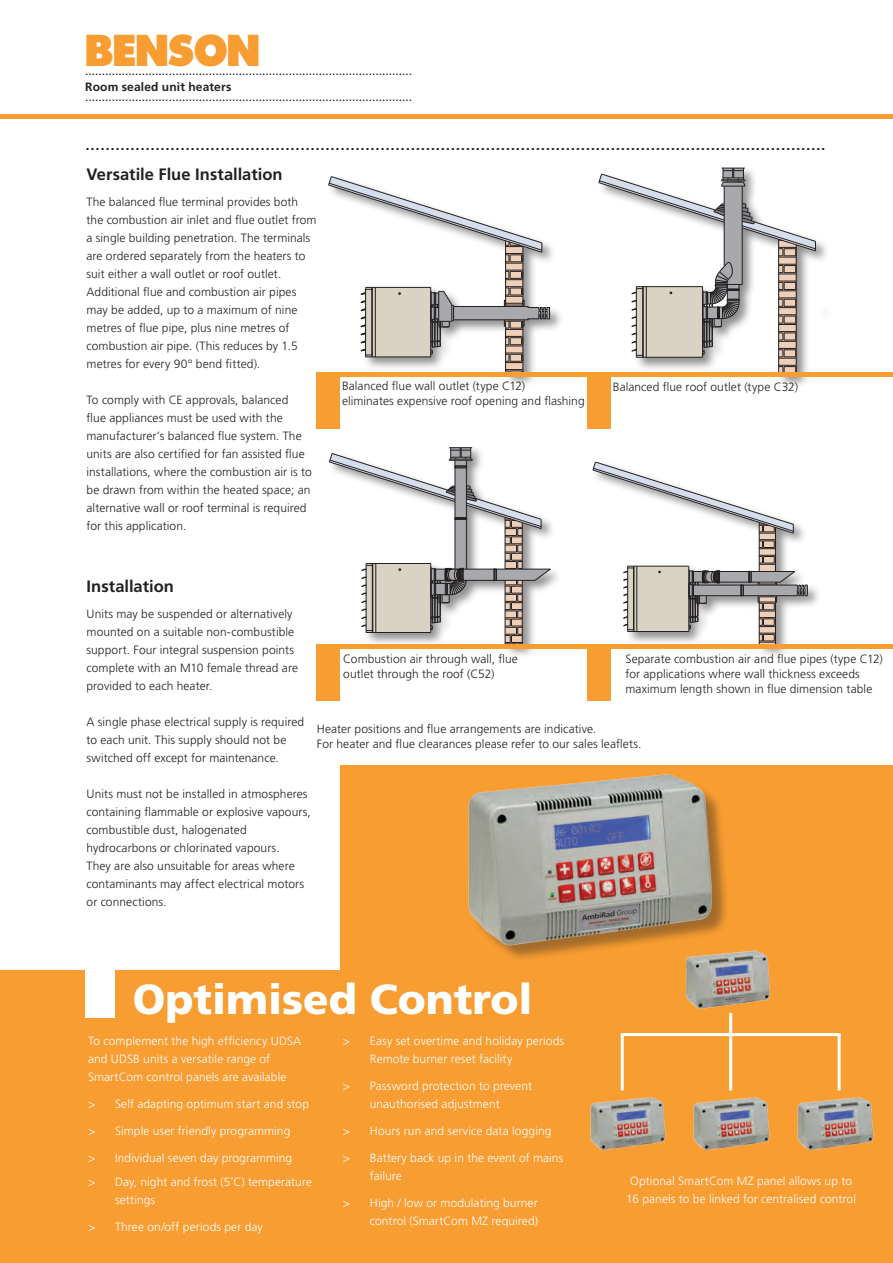
<style>
.page{position:relative;width:893px;height:1263px;background:#fff}
.page>*{position:absolute;margin:0;border:0;box-sizing:border-box;transform-origin:0 0}
.t1{font:700 expanded 46.8px "Futura P";letter-spacing:.005em;color:#f89d31}
.t2{font:900 42px "Frutiger LT Pro";color:#fff}
.t3{font:18px "Frutiger LT Pro";color:#231f20}
.t4{font:700 16.5px "Frutiger LT Pro";color:#231f20}
.t5{font:300 12px/18px "Frutiger LT Pro";letter-spacing:.005em;color:#231f20}
.t6{font:300 12px/18px "Frutiger LT Pro";letter-spacing:.005em;color:#fff}
.t7{font:12px "Frutiger LT Pro";color:#231f20}
.t8{font:700 12px "Frutiger LT Pro";letter-spacing:.01em;color:#231f20}
</style>
<div class="page">
<svg style="left:599px;top:168px;width:221px;height:204px"></svg>
<div style="left:340px;top:765px;width:553px;height:444px;background:#f89d31"></div>
<div style="left:0;top:970px;width:893px;height:293px;background:#f89d31"></div>
<div style="left:85px;top:961px;width:30px;height:57px;background:#fff"></div>
<div style="left:327px;top:175px;width:237px;height:213px;background:#231f20;opacity:.5"></div>
<svg style="left:506px;top:363px;width:17px;height:6px"></svg>
<hr style="left:523px;top:326px;width:1px;height:47px;background:#231f20">
<hr style="left:505px;top:326px;width:1px;height:47px;background:#231f20">
<svg style="left:506px;top:369px;width:18px;height:3px"></svg>
<svg style="left:328px;top:176px;width:222px;height:187px"></svg>
<div style="left:759px;top:597px;width:16px;height:47px;background:#eecfb9"></div>
<hr style="left:759px;top:602px;width:1px;height:42px;background:#231f20">
<hr style="left:775px;top:602px;width:1px;height:42px;background:#231f20">
<svg style="left:593px;top:462px;width:215px;height:181px"></svg>
<svg style="left:329px;top:447px;width:222px;height:197px"></svg>
<div style="left:325px;top:372px;width:568px;height:5px;background:#f89d31"></div>
<div style="left:325px;top:644px;width:568px;height:5px;background:#f89d31"></div>
<div style="left:317px;top:644px;width:23px;height:57px;background:#f89d31"></div>
<div style="left:587px;top:644px;width:24px;height:57px;background:#f89d31"></div>
<div style="left:317px;top:372px;width:23px;height:57px;background:#f89d31"></div>
<div style="left:587px;top:372px;width:24px;height:57px;background:#f89d31"></div>
<div style="left:471px;top:778px;width:259px;height:185px;background:#231f20;opacity:.4"></div>
<img style="left:468px;top:774px;width:252px;height:189px">
<hr style="left:621px;top:1033px;width:220px;height:3px;background:#fff">
<hr style="left:621px;top:1035px;width:3px;height:55px;background:#fff">
<hr style="left:729px;top:1013px;width:3px;height:77px;background:#fff">
<hr style="left:838px;top:1035px;width:3px;height:55px;background:#fff">
<img style="left:683px;top:942px;width:87px;height:72px">
<img style="left:590px;top:1086px;width:76px;height:65px">
<img style="left:693px;top:1086px;width:77px;height:65px">
<img style="left:797px;top:1086px;width:77px;height:65px">
<hr style="left:0;top:115px;width:893px;height:4px;background:#f89d31">
<hr style="left:0;top:114px;width:893px;height:4px;background:#f89d31">
<p class="t1" style="left:86px;top:27px;width:176px">BENSON</p>
<p class="t7" style="left:85px;top:64px;width:328px">..................................................................................................</p>
<p class="t7" style="left:85px;top:90px;width:328px">..................................................................................................</p>
<p class="t8" style="left:85px;top:80px;width:148px">Room sealed unit heaters</p>
<p class="t3" style="left:85px;top:133px;width:742px">....................................................................................................................................................</p>
<p class="t4" style="left:87px;top:165px;width:198px">Versatile Flue Installation</p>
<p class="t5" style="left:87px;top:193px;width:213px">The balanced flue terminal provides both</p>
<p class="t5" style="left:87px;top:211px;width:231px">the combustion air inlet and flue outlet from</p>
<p class="t5" style="left:87px;top:229px;width:225px">a single building penetration. The terminals</p>
<p class="t5" style="left:87px;top:247px;width:220px">are ordered separately from the heaters to</p>
<p class="t5" style="left:87px;top:265px;width:196px">suit either a wall outlet or roof outlet.</p>
<p class="t5" style="left:87px;top:283px;width:213px">Additional flue and combustion air pipes may be added, up to a maximum of nine metres of flue pipe, plus nine metres of combustion air pipe. (This reduces by 1.5 metres for every 90° bend fitted).</p>
<p class="t5" style="left:87px;top:391px;width:203px">To comply with CE approvals, balanced</p>
<p class="t5" style="left:87px;top:409px;width:198px">flue appliances must be used with the</p>
<p class="t5" style="left:87px;top:427px;width:217px">manufacturer’s balanced flue system. The</p>
<p class="t5" style="left:87px;top:445px;width:220px">units are also certified for fan assisted flue</p>
<p class="t5" style="left:87px;top:463px;width:227px">installations, where the combustion air is to</p>
<p class="t5" style="left:87px;top:481px;width:225px">be drawn from within the heated space; an</p>
<p class="t5" style="left:87px;top:499px;width:222px">alternative wall or roof terminal is required</p>
<p class="t5" style="left:87px;top:517px;width:101px">for this application.</p>
<p class="t5" style="left:342px;top:377px;width:185px">Balanced flue wall outlet (type C12)</p>
<p class="t5" style="left:342px;top:392px;width:244px">eliminates expensive roof opening and flashing</p>
<p class="t5" style="left:613px;top:377px;width:187px">Balanced flue roof outlet (type C32)</p>
<p class="t4" style="left:87px;top:577px;width:89px">Installation</p>
<p class="t5" style="left:87px;top:604px;width:208px">Units may be suspended or alternatively</p>
<p class="t5" style="left:87px;top:622px;width:209px">mounted on a suitable non-combustible</p>
<p class="t5" style="left:87px;top:640px;width:209px">support. Four integral suspension points</p>
<p class="t5" style="left:87px;top:658px;width:213px">complete with an M10 female thread are</p>
<p class="t5" style="left:87px;top:676px;width:127px">provided to each heater.</p>
<p class="t5" style="left:87px;top:712px;width:219px">A single phase electrical supply is required</p>
<p class="t5" style="left:87px;top:730px;width:201px">to each unit. This supply should not be</p>
<p class="t5" style="left:87px;top:748px;width:194px">switched off except for maintenance.</p>
<p class="t5" style="left:87px;top:784px;width:223px">Units must not be installed in atmospheres</p>
<p class="t5" style="left:87px;top:802px;width:226px">containing flammable or explosive vapours,</p>
<p class="t5" style="left:87px;top:820px;width:219px">combustible dust, halogenated hydrocarbons or chlorinated vapours.<br>They are also unsuitable for areas where contaminants may affect electrical motors or connections.</p>
<p class="t5" style="left:343px;top:651px;width:176px;line-height:15px">Combustion air through wall, flue outlet through the roof (C52)</p>
<p class="t5" style="left:625px;top:651px;width:259px;line-height:15px">Separate combustion air and flue pipes (type C12) for applications where wall thickness exceeds maximum length shown in flue dimension table</p>
<p class="t5" style="left:317px;top:719px;width:281px">Heater positions and flue arrangements are indicative.</p>
<p class="t5" style="left:317px;top:734px;width:326px">For heater and flue clearances please refer to our sales leaflets.</p>
<p class="t2" style="left:133px;top:974px;width:401px">Optimised Control</p>
<p class="t6" style="left:88px;top:1032px;width:215px">To complement the high efficiency UDSA</p>
<p class="t6" style="left:88px;top:1050px;width:184px">and UDSB units a versatile range of</p>
<p class="t6" style="left:88px;top:1068px;width:200px">SmartCom control panels are available</p>
<p class="t6" style="left:88px;top:1095px;width:222px">&gt; Self adapting optimum start and stop</p>
<p class="t6" style="left:88px;top:1122px;width:204px">&gt; Simple user friendly programming</p>
<p class="t6" style="left:88px;top:1149px;width:206px">&gt; Individual seven day programming</p>
<p class="t6" style="left:115px;top:1173px;width:198px;text-indent:-27px">&gt; Day, night and frost (5˚C) temperature settings</p>
<p class="t6" style="left:88px;top:1218px;width:176px">&gt; Three on/off periods per day</p>
<p class="t6" style="left:370px;top:1032px;width:196px;text-indent:-27px">&gt; Easy set overtime and holiday periods<br>Remote burner reset facility</p>
<p class="t6" style="left:343px;top:1077px;width:191px;text-align:center">&gt; Password protection to prevent unauthorised adjustment</p>
<p class="t6" style="left:343px;top:1122px;width:210px">&gt; Hours run and service data logging</p>
<p class="t6" style="left:370px;top:1149px;width:195px;text-indent:-27px">&gt; Battery back up in the event of mains failure</p>
<p class="t6" style="left:343px;top:1194px;width:197px;text-align:right">&gt; High / low or modulating burner control (SmartCom MZ required)</p>
<p class="t6" style="left:630px;top:1172px;width:223px">Optional SmartCom MZ panel allows up to</p>
<p class="t6" style="left:626px;top:1190px;width:231px">16 panels to be linked for centralised control</p>
</div>
